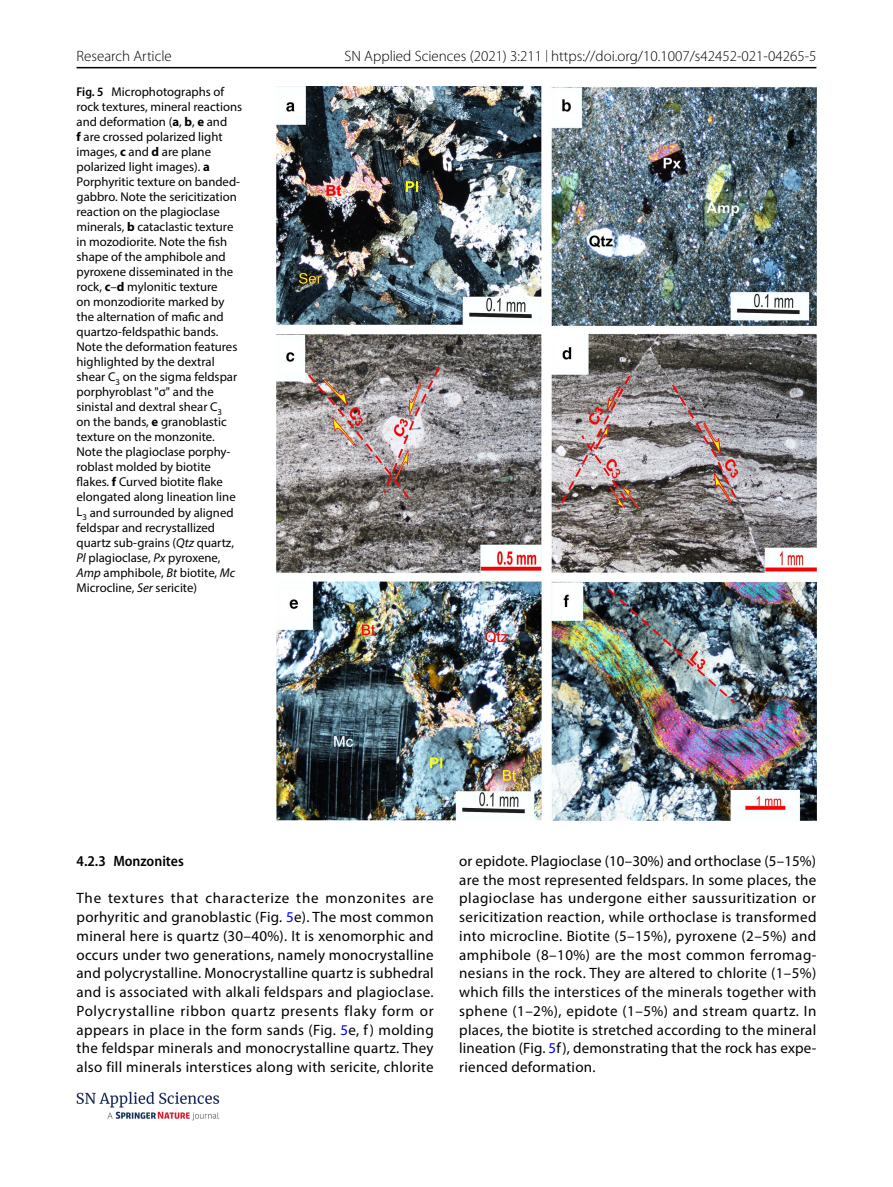
<style>
.page{position:relative;width:893px;height:1187px;background:#fff}
.page>*{position:absolute;margin:0;border:0;box-sizing:border-box;transform-origin:0 0}
.t1{font:15px/18.8px "Myriad Pro";letter-spacing:.02em;color:#000;text-align:justify}
.t2{font:300 15px "Myriad Pro";color:#000}
.t3{font:600 semi-condensed 15px "Myriad Pro";color:#000}
.t4{font:12.75px/15px "Myriad Pro";color:#000}
.s1{font-size:12px}
.s2{font-weight:600;font-stretch:semi-condensed}
.s3{font-weight:700}
.s4{font-style:italic}
.s5{color:#00f}
</style>
<div class="page">
<hr style="left:77px;top:67px;width:739px;height:1px;background:#000">
<img style="left:77px;top:1091px;width:143px;height:29px">
<img style="left:276px;top:87px;width:540px;height:733px">
<p class="t2" style="left:77px;top:47px;width:97px">Research Article</p>
<p class="t2" style="left:344px;top:47px;width:473px">SN Applied Sciences (2021) 3:211 <span class="s1">|</span> https://doi.org/10.1007/s42452-021-04265-5</p>
<p class="t4" style="left:77px;top:84px;width:167px"><span class="s2">Fig. 5</span> Microphotographs of rock textures, mineral reactions and deformation (<span class="s3">a</span>, <span class="s3">b</span>, <span class="s3">e</span> and<br><span class="s3">f</span> are crossed polarized light images, <span class="s3">c</span> and <span class="s3">d</span> are plane polarized light images). <span class="s3">a<br></span>Porphyritic texture on banded&shy;gabbro. Note the sericitization reaction on the plagioclase minerals, <span class="s3">b</span> cataclastic texture in mozodiorite. Note the fish shape of the amphibole and pyroxene disseminated in the rock, <span class="s3">c</span>–<span class="s3">d</span> mylonitic texture<br>on monzodiorite marked by the alternation of mafic and quartzo-feldspathic bands.<br>Note the deformation features highlighted by the dextral shear C<sub>3</sub> on the sigma feldspar porphyroblast "σ" and the sinistal and dextral shear C<sub>3<br></sub>on the bands, <span class="s3">e</span> granoblastic texture on the monzonite.<br>Note the plagioclase porphy&shy;roblast molded by biotite flakes. <span class="s3">f</span> Curved biotite flake elongated along lineation line<br>L<sub>3</sub> and surrounded by aligned feldspar and recrystallized quartz sub-grains (<span class="s4">Qtz</span> quartz,<br><span class="s4">Pl</span> plagioclase, <span class="s4">Px</span> pyroxene,<br><span class="s4">Amp</span> amphibole, <span class="s4">Bt</span> biotite, <span class="s4">Mc<br></span>Microcline, <span class="s4">Ser</span> sericite)</p>
<p class="t3" style="left:77px;top:852px;width:109px">4.2.3 Monzonites</p>
<p class="t1" style="left:77px;top:888px;width:359px">The textures that characterize the monzonites are porhyritic and granoblastic (Fig. <span class="s5">5</span>e). The most common mineral here is quartz (30–40%). It is xenomorphic and occurs under two generations, namely monocrystalline and polycrystalline. Monocrystalline quartz is subhedral and is associated with alkali feldspars and plagioclase.<br>Polycrystalline ribbon quartz presents flaky form or appears in place in the form sands (Fig. <span class="s5">5</span>e, f) molding the feldspar minerals and monocrystalline quartz. They also fill minerals interstices along with sericite, chlorite</p>
<p class="t1" style="left:459px;top:851px;width:359px">or epidote. Plagioclase (10–30%) and orthoclase (5–15%) are the most represented feldspars. In some places, the plagioclase has undergone either saussuritization or sericitization reaction, while orthoclase is transformed into microcline. Biotite (5–15%), pyroxene (2–5%) and amphibole (8–10%) are the most common ferromag&shy;nesians in the rock. They are altered to chlorite (1–5%) which fills the interstices of the minerals together with sphene (1–2%), epidote (1–5%) and stream quartz. In places, the biotite is stretched according to the mineral lineation (Fig. <span class="s5">5</span>f), demonstrating that the rock has expe&shy;rienced deformation.</p>
</div>
